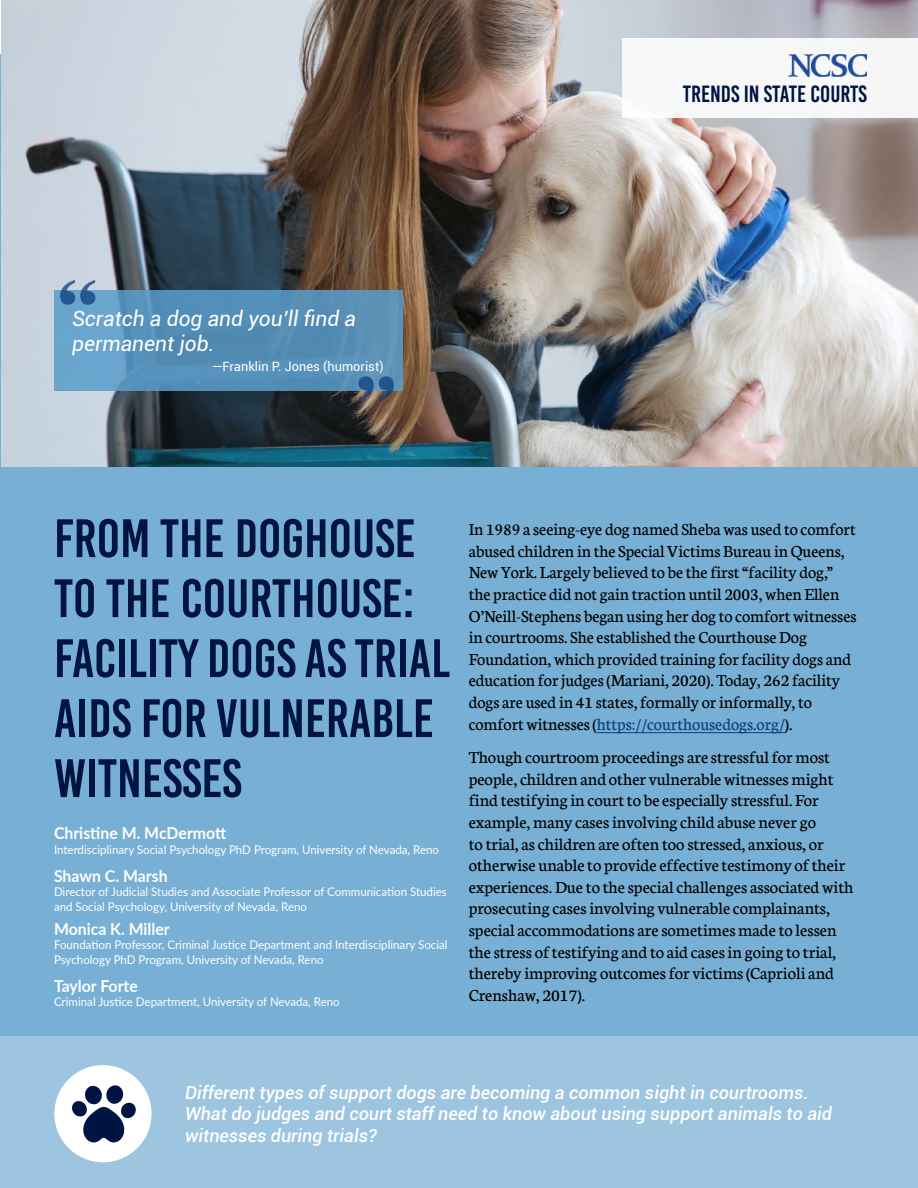
<style>
.page{position:relative;width:918px;height:1188px;background:#fff}
.page>*{position:absolute;margin:0;border:0;box-sizing:border-box;transform-origin:0 0}
.t1{font:700 90.3px "Copperplate";color:#0a3f7d}
.t2{font:54px/60px "Bebas Kai";color:#001444}
.t3{font:23.4px "Bebas Kai";color:#001444}
.t4{font:italic 21px/25.2px "Roboto";color:#fff}
.t5{font:18px/21.6px "Neuton";color:#000}
.t6{font:italic 500 18px/21.6px "Roboto";color:#fff}
.t7{font:700 16.5px "Lato";color:#fff;scale:.96 1}
.t8{font:12.9px "Roboto";color:#fff}
.t9{font:12px/14.4px "Lato";color:#fff;scale:.96 1}
.s1{color:#0a3f7d}
</style>
<div class="page">
<div style="left:0;top:54px;width:918px;height:1134px;background:#78afd4"></div>
<hr style="left:597px;top:732px;width:188px;height:1px;background:#0a3f7d">
<img style="left:2px;top:0;width:916px;height:466px">
<div style="left:0;top:1037px;width:918px;height:151px;background:#9ec5e0"></div>
<div style="left:54px;top:1065px;width:98px;height:97px;background:#fff;border-radius:50%"></div>
<svg style="left:54px;top:290px;width:348px;height:101px;fill:#5790b8"></svg>
<svg style="left:72px;top:1085px;width:64px;height:57px"></svg>
<hr style="left:0;top:0;width:1px;height:1188px;background:#0a3f7d">
<div style="left:623px;top:38px;width:295px;height:80px;background:#f7f7f8"></div>
<img style="left:788px;top:54px;width:79px;height:23px">
<p class="t3" style="left:683px;top:81px;width:186px">TRENDS IN STATE COURTS</p>
<h1 class="t1" style="left:55px;top:246px;width:47px">“</h1>
<p class="t4" style="left:72px;top:305px;width:285px">Scratch a dog and you’ll find a permanent job.</p>
<p class="t8" style="left:212px;top:357px;width:173px">—Franklin P. Jones (humorist)</p>
<h1 class="t1" style="left:354px;top:342px;width:47px">”</h1>
<h2 class="t2" style="left:54px;top:509px;width:398px">FROM THE DOGHOUSE<br>TO THE COURTHOUSE:<br>FACILITY DOGS AS TRIAL<br>AIDS FOR VULNERABLE<br>WITNESSES</h2>
<p class="t7" style="left:54px;top:821px;width:181px">Christine M. McDermott</p>
<p class="t9" style="left:54px;top:842px;width:403px">Interdisciplinary Social Psychology PhD Program, University of Nevada, Reno</p>
<p class="t7" style="left:54px;top:864px;width:120px">Shawn C. Marsh</p>
<p class="t9" style="left:54px;top:884px;width:411px">Director of Judicial Studies and Associate Professor of Communication Studies and Social Psychology, University of Nevada, Reno</p>
<p class="t7" style="left:54px;top:917px;width:122px">Monica K. Miller</p>
<p class="t9" style="left:54px;top:937px;width:412px">Foundation Professor, Criminal Justice Department and Interdisciplinary Social<br>Psychology PhD Program, University of Nevada, Reno</p>
<p class="t7" style="left:54px;top:973px;width:89px">Taylor Forte</p>
<p class="t9" style="left:54px;top:994px;width:299px">Criminal Justice Department, University of Nevada, Reno</p>
<p class="t5" style="left:469px;top:519px;width:389px">In 1989 a seeing-eye dog named Sheba was used to comfort abused children in the Special Victims Bureau in Queens, New York. Largely believed to be the first “facility dog,” the practice did not gain traction until 2003, when Ellen O’Neill-Stephens began using her dog to comfort witnesses in courtrooms. She established the Courthouse Dog Foundation, which provided training for facility dogs and education for judges (Mariani, 2020). Today, 262 facility dogs are used in 41 states, formally or informally, to comfort witnesses (<span class="s1">https://courthousedogs.org/</span>).</p>
<p class="t5" style="left:469px;top:747px;width:386px">Though courtroom proceedings are stressful for most people, children and other vulnerable witnesses might find testifying in court to be especially stressful. For example, many cases involving child abuse never go<br>to trial, as children are often too stressed, anxious, or otherwise unable to provide effective testimony of their experiences. Due to the special challenges associated with prosecuting cases involving vulnerable complainants, special accommodations are sometimes made to lessen the stress of testifying and to aid cases in going to trial, thereby improving outcomes for victims (Caprioli and Crenshaw, 2017).</p>
<p class="t6" style="left:185px;top:1081px;width:648px">Different types of support dogs are becoming a common sight in courtrooms.<br>What do judges and court staff need to know about using support animals to aid witnesses during trials?</p>
</div>
